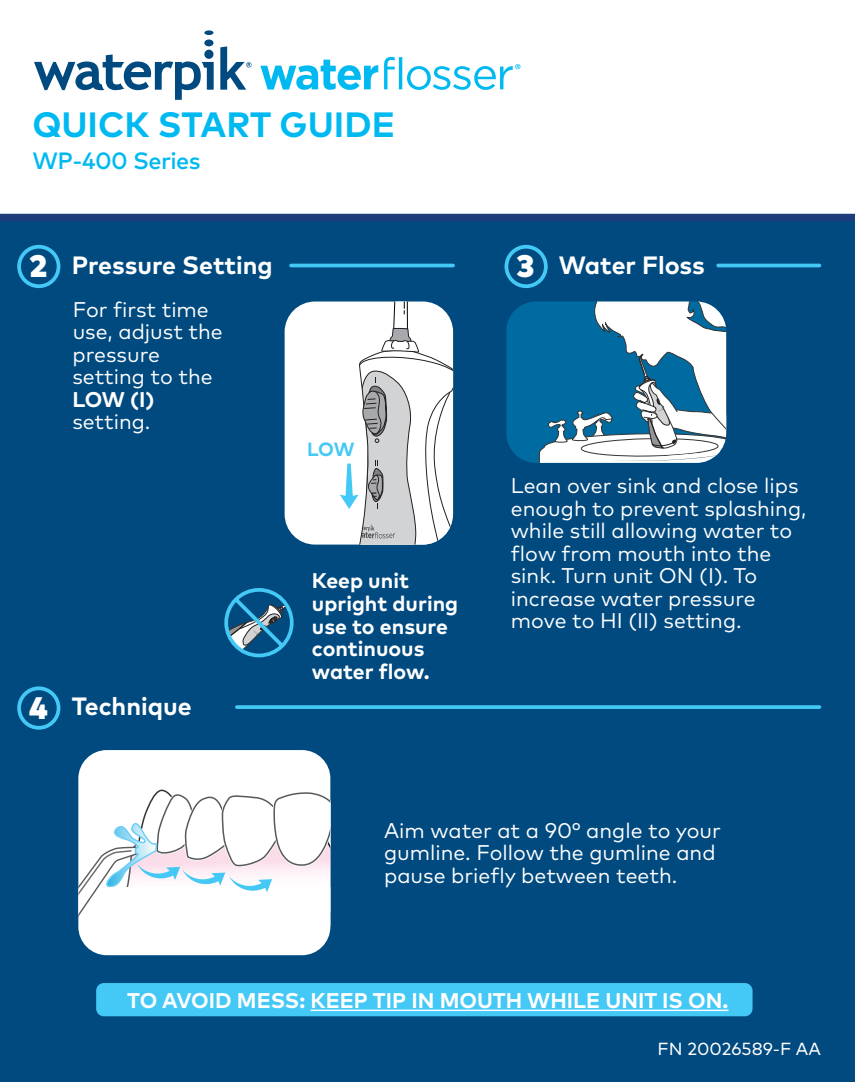
<style>
.page{position:relative;width:855px;height:1082px;background:#fff}
.page>*{position:absolute;margin:0;border:0;box-sizing:border-box;transform-origin:0 0}
.t1{font:700 35px "Mark Pro";color:#00b9f1}
.t2{font:700 25px "Mark Pro";color:#fff}
.t3{font:500 23.5px "Mark Pro";letter-spacing:-.025em;color:#00b9f1}
.t4{font:21.25px/22.5px "Mark Pro";color:#fff}
.t5{font:700 21.25px/22.5px "Mark Pro";color:#fff}
.t6{font:700 19px "Mark Pro";color:#44c8f5}
.t7{font:17.5px "Mark Pro";color:#fff}
.s1{font-weight:900;font-size:31px}
</style>
<div class="page">
<div style="left:0;top:221px;width:855px;height:860px;background:#004a80"></div>
<div style="left:0;top:214px;width:855px;height:7px;background:#1f3d7b"></div>
<div style="left:285px;top:301px;width:168px;height:243px;background:#fff;border-radius:30px"></div>
<div style="left:96px;top:982px;width:657px;height:33px;background:#44c8f5;border-radius:8px"></div>
<hr style="left:311px;top:1009px;width:417px;height:1px;background:#fff">
<div style="left:17px;top:245px;width:43px;height:43px;border:4px solid #44c8f5;border-radius:50%"></div>
<svg style="left:291px;top:263px;width:162px;height:4px"></svg>
<svg style="left:718px;top:263px;width:101px;height:4px"></svg>
<div style="left:505px;top:245px;width:43px;height:43px;border:4px solid #44c8f5;border-radius:50%"></div>
<div style="left:17px;top:686px;width:43px;height:43px;border:4px solid #44c8f5;border-radius:50%"></div>
<hr style="left:237px;top:705px;width:582px;height:3px;background:#44c8f5">
<div style="left:78px;top:749px;width:252px;height:205px;background:#fff;border-radius:28px"></div>
<svg style="left:78px;top:785px;width:252px;height:169px"></svg>
<svg style="left:34px;top:30px;width:218px;height:70px"></svg>
<svg style="left:260px;top:57px;width:260px;height:33px"></svg>
<svg style="left:506px;top:301px;width:220px;height:162px"></svg>
<svg style="left:222px;top:586px;width:73px;height:73px;background:#29719c"></svg>
<svg style="left:340px;top:301px;width:113px;height:243px"></svg>
<h1 class="t1" style="left:32px;top:98px;width:364px">QUICK START GUIDE</h1>
<p class="t3" style="left:32px;top:143px;width:170px">WP-400 Series</p>
<p class="t2" style="left:29px;top:246px;width:245px"><span class="s1">2</span> Pressure Setting</p>
<p class="t2" style="left:517px;top:246px;width:190px"><span class="s1">3</span> Water Floss</p>
<p class="t4" style="left:73px;top:296px;width:152px">For first time use, adjust the pressure setting to the</p>
<p class="t5" style="left:72px;top:386px;width:83px">LOW (I)</p>
<p class="t4" style="left:72px;top:408px;width:80px">setting.</p>
<p class="t2" style="left:29px;top:687px;width:164px"><span class="s1">4</span> Technique</p>
<p class="t6" style="left:307px;top:434px;width:49px">LOW</p>
<p class="t5" style="left:312px;top:567px;width:148px">Keep unit upright during use to ensure continuous water flow.</p>
<p class="t4" style="left:511px;top:473px;width:297px">Lean over sink and close lips enough to prevent splashing, while still allowing water to flow from mouth into the sink. Turn unit ON (I). To increase water pressure move to HI (II) setting.</p>
<p class="t4" style="left:384px;top:817px;width:338px">Aim water at a 90° angle to your gumline. Follow the gumline and pause briefly between teeth.</p>
<p class="t5" style="left:127px;top:986px;width:602px">TO AVOID MESS: KEEP TIP IN MOUTH WHILE UNIT IS ON.</p>
<p class="t7" style="left:658px;top:1035px;width:165px">FN 20026589-F AA</p>
</div>
